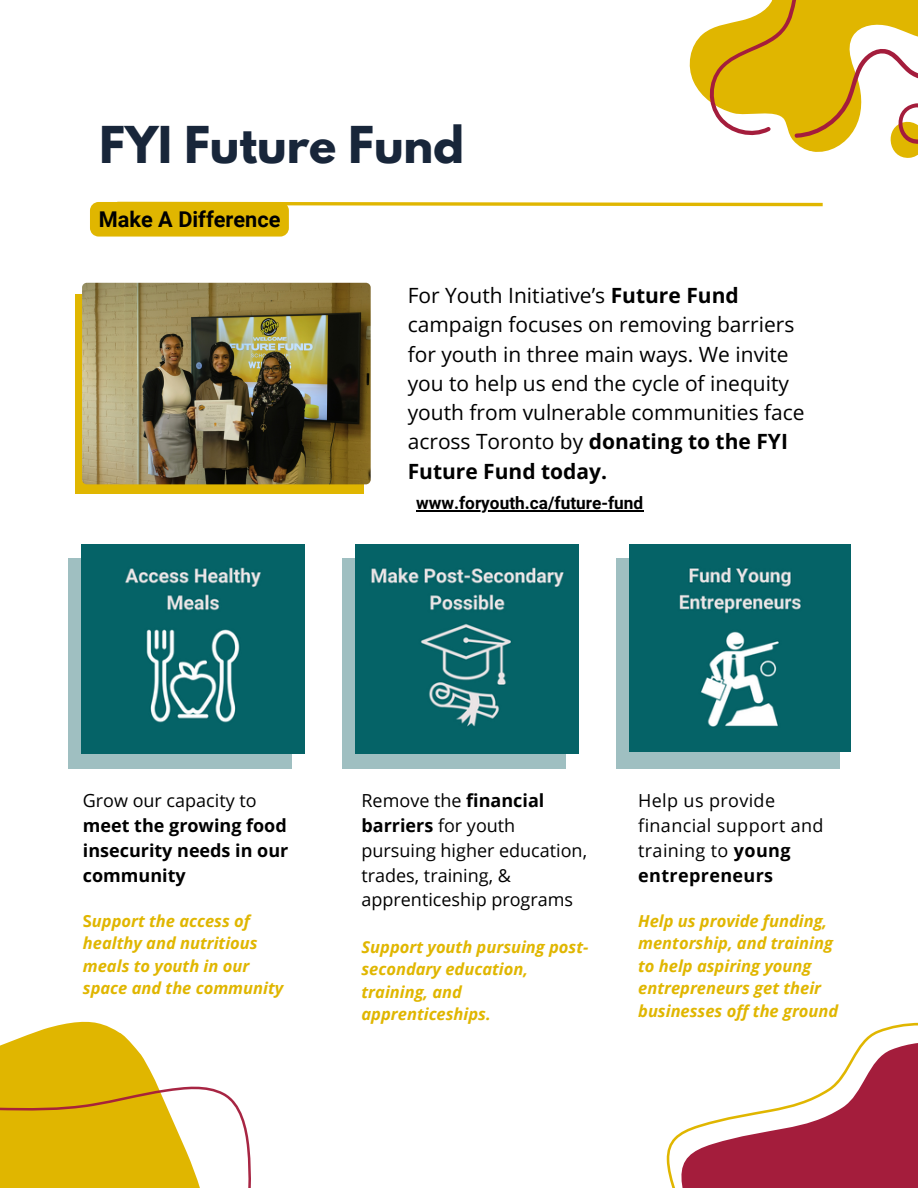
<style>
.page{position:relative;width:918px;height:1188px;background:#fff}
.page>*{position:absolute;margin:0;border:0;box-sizing:border-box;transform-origin:0 0}
.t1{font:700 45px "League Spartan";color:#18263a}
.t2{font:700 21.75px "Roboto";color:#000}
.t3{font:21px/29.2px "Open Sans";color:#000}
.t4{font:18px/24.8px "Open Sans";color:#000}
.t5{font:700 18px/24.8px "Open Sans";color:#000}
.t6{font:18px/24.8px "Open Sans";letter-spacing:.02em;color:#000}
.t7{font:700 17.25px "Roboto";color:#000}
.t8{font:italic 700 16.5px/22.5px "Open Sans";color:#e0b600}
.s1{font-weight:700}
.s2{font-weight:400}
.s3{font-style:normal}
</style>
<div class="page">
<svg style="left:689px;top:0;width:229px;height:158px;fill:#e0b600"></svg>
<svg style="left:667px;top:1023px;width:251px;height:165px"></svg>
<div style="left:68px;top:558px;width:223px;height:211px;background:#9fbfc1"></div>
<img style="left:82px;top:544px;width:222px;height:210px">
<div style="left:342px;top:558px;width:224px;height:211px;background:#9fbfc1"></div>
<img style="left:356px;top:544px;width:222px;height:210px">
<div style="left:616px;top:558px;width:224px;height:211px;background:#9fbfc1"></div>
<img style="left:630px;top:544px;width:220px;height:207px">
<svg style="left:90px;top:201px;width:733px;height:36px"></svg>
<div style="left:75px;top:294px;width:289px;height:200px;background:#e0b600"></div>
<img style="left:82px;top:283px;width:289px;height:201px;border-radius:5px">
<svg style="left:0;top:1021px;width:251px;height:167px;fill:#e0b600"></svg>
<hr style="left:416px;top:510px;width:227px;height:1px;background:#000">
<p class="t1" style="left:100px;top:122px;width:366px">FYI Future Fund</p>
<p class="t2" style="left:99px;top:206px;width:183px">Make A Difference</p>
<p class="t3" style="left:408px;top:280px;width:399px">For Youth Initiative’s <span class="s1">Future Fund </span>campaign focuses on removing barriers for youth in three main ways. We invite you to help us end the cycle of inequity youth from vulnerable communities face across Toronto by <span class="s1">donating to the FYI Future Fund today.</span></p>
<p class="t7" style="left:416px;top:493px;width:229px">www.foryouth.ca/future-fund</p>
<p class="t5" style="left:83px;top:788px;width:207px"><span class="s2">Grow our capacity to </span>meet the growing food insecurity needs in our community</p>
<p class="t8" style="left:83px;top:909px;width:202px"><span class="s3">S</span>upport the access of healthy and nutritious meals to youth in our space and the community</p>
<p class="t4" style="left:362px;top:788px;width:227px">Remove the <span class="s1">financial barriers</span> for youth pursuing higher education, trades, training, &amp; apprenticeship programs</p>
<p class="t8" style="left:362px;top:935px;width:228px">Support youth pursuing post&shy;secondary education, training, and apprenticeships.</p>
<p class="t6" style="left:638px;top:788px;width:187px">Help us provide financial support and training to <span class="s1">young entrepreneurs</span></p>
<p class="t8" style="left:638px;top:909px;width:202px">Help us provide funding, mentorship, and training to help aspiring young entrepreneurs get their businesses off the ground</p>
</div>
